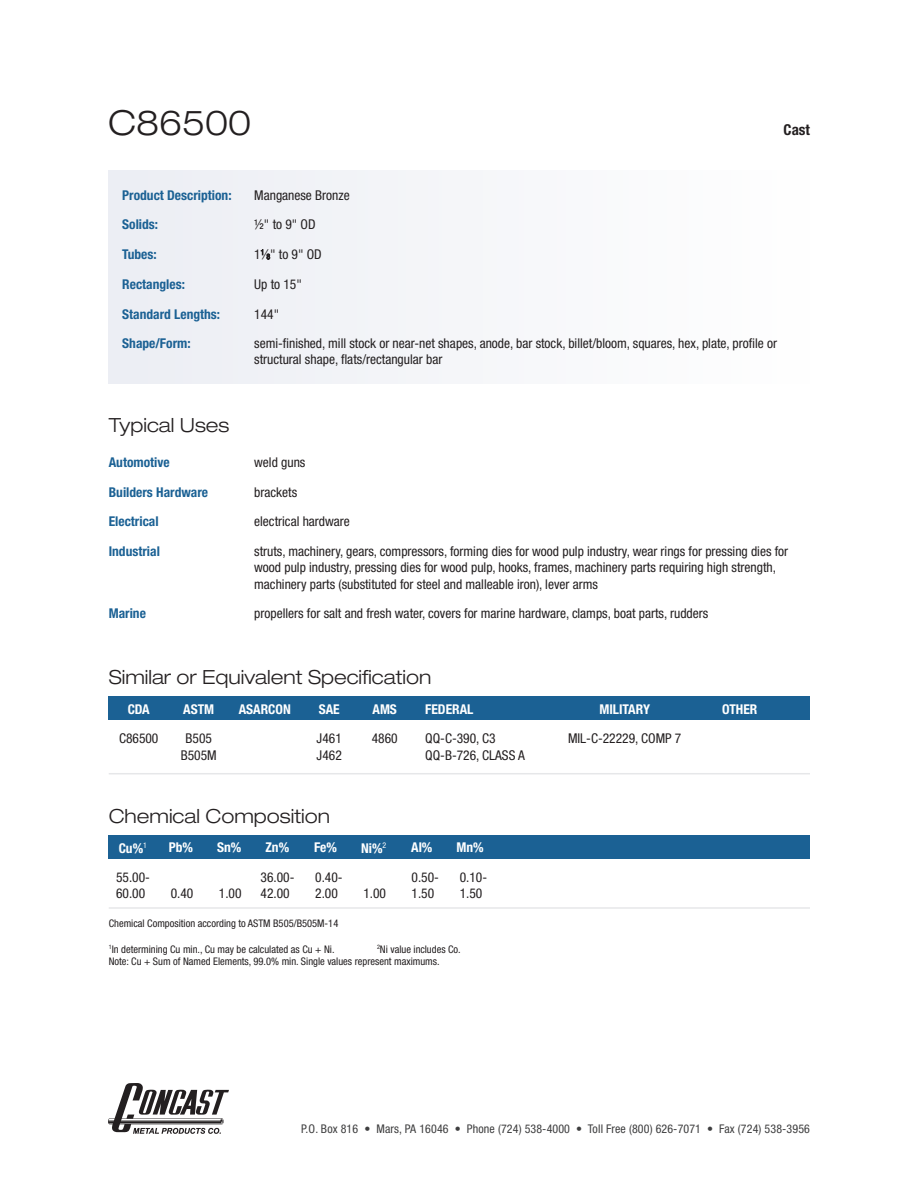
<style>
.page{position:relative;width:918px;height:1188px;background:#fff}
.page>*{position:absolute;margin:0;border:0;box-sizing:border-box;transform-origin:0 0}
.t1{font:300 expanded 34.5px "Helvetica Neue";color:#231f20}
.t2{font:300 expanded 19.5px "Helvetica Neue";color:#231f20}
.t3{font:700 condensed 15px "Helvetica Neue";color:#231f20}
.t4{font:condensed 13.5px/16.5px "Helvetica Neue";color:#231f20}
.t5{font:700 condensed 13.5px "Helvetica Neue";color:#1b6194}
.t6{font:700 condensed 13.5px "Helvetica Neue";color:#fff}
.t7{font:condensed 12px "Helvetica Neue";letter-spacing:.01em;color:#3e3e3f}
.t8{font:condensed 10.5px/12.6px "Helvetica Neue";color:#231f20}
.s1{font-size:7.35px}
</style>
<div class="page">
<svg style="left:108px;top:1083px;width:121px;height:51px"></svg>
<div style="left:109px;top:170px;width:701px;height:214px;background:#f5f6f9"></div>
<div style="left:109px;top:835px;width:701px;height:24px;background:#1b6194"></div>
<div style="left:109px;top:697px;width:701px;height:23px;background:#1b6194"></div>
<svg style="left:261px;top:249px;width:9px;height:10px"></svg>
<hr style="left:109px;top:773px;width:701px;height:1px;background:#e6e7e9">
<hr style="left:109px;top:907px;width:701px;height:2px;background:#e6e7e9">
<h1 class="t1" style="left:108px;top:102px;width:145px">C86500</h1>
<p class="t3" style="left:784px;top:120px;width:28px">Cast</p>
<p class="t5" style="left:122px;top:187px;width:111px">Product Description:</p>
<p class="t4" style="left:254px;top:187px;width:97px">Manganese Bronze</p>
<p class="t5" style="left:122px;top:217px;width:37px">Solids:</p>
<p class="t4" style="left:254px;top:216px;width:63px">½" to 9" OD</p>
<p class="t5" style="left:122px;top:246px;width:36px">Tubes:</p>
<p class="t4" style="left:254px;top:246px;width:69px">1<sup>1</sup>⁄<span class="s1">8</span>" to 9" OD</p>
<p class="t5" style="left:122px;top:276px;width:64px">Rectangles:</p>
<p class="t4" style="left:254px;top:276px;width:49px">Up to 15"</p>
<p class="t5" style="left:122px;top:306px;width:99px">Standard Lengths:</p>
<p class="t4" style="left:254px;top:305px;width:26px">144"</p>
<p class="t5" style="left:122px;top:335px;width:70px">Shape/Form:</p>
<p class="t4" style="left:254px;top:335px;width:524px">semi-finished, mill stock or near-net shapes, anode, bar stock, billet/bloom, squares, hex, plate, profile or structural shape, flats/rectangular bar</p>
<h2 class="t2" style="left:109px;top:413px;width:122px">Typical Uses</h2>
<p class="t5" style="left:109px;top:454px;width:62px">Automotive</p>
<p class="t4" style="left:254px;top:454px;width:53px">weld guns</p>
<p class="t5" style="left:109px;top:484px;width:101px">Builders Hardware</p>
<p class="t4" style="left:254px;top:484px;width:44px">brackets</p>
<p class="t5" style="left:109px;top:514px;width:51px">Electrical</p>
<p class="t4" style="left:254px;top:513px;width:97px">electrical hardware</p>
<p class="t5" style="left:109px;top:543px;width:53px">Industrial</p>
<p class="t4" style="left:254px;top:543px;width:536px">struts, machinery, gears, compressors, forming dies for wood pulp industry, wear rings for pressing dies for wood pulp industry, pressing dies for wood pulp, hooks, frames, machinery parts requiring high strength, machinery parts (substituted for steel and malleable iron), lever arms</p>
<p class="t5" style="left:109px;top:605px;width:39px">Marine</p>
<p class="t4" style="left:254px;top:605px;width:456px">propellers for salt and fresh water, covers for marine hardware, clamps, boat parts, rudders</p>
<h2 class="t2" style="left:109px;top:665px;width:324px">Similar or Equivalent Specification</h2>
<p class="t6" style="left:128px;top:701px;width:24px">CDA</p>
<p class="t6" style="left:183px;top:701px;width:32px">ASTM</p>
<p class="t6" style="left:239px;top:701px;width:54px">ASARCON</p>
<p class="t6" style="left:319px;top:701px;width:23px">SAE</p>
<p class="t6" style="left:372px;top:701px;width:26px">AMS</p>
<p class="t6" style="left:425px;top:701px;width:50px">FEDERAL</p>
<p class="t6" style="left:599px;top:701px;width:52px">MILITARY</p>
<p class="t6" style="left:722px;top:701px;width:37px">OTHER</p>
<p class="t4" style="left:119px;top:730px;width:41px">C86500</p>
<p class="t4" style="left:186px;top:730px;width:28px">B505</p>
<p class="t4" style="left:317px;top:730px;width:27px">J461</p>
<p class="t4" style="left:372px;top:730px;width:27px">4860</p>
<p class="t4" style="left:425px;top:730px;width:72px">QQ-C-390, C3</p>
<p class="t4" style="left:568px;top:730px;width:115px">MIL-C-22229, COMP 7</p>
<p class="t4" style="left:181px;top:746px;width:37px">B505M</p>
<p class="t4" style="left:317px;top:746px;width:27px">J462</p>
<p class="t4" style="left:425px;top:746px;width:101px">QQ-B-726, CLASS A</p>
<h2 class="t2" style="left:109px;top:804px;width:223px">Chemical Composition</h2>
<p class="t6" style="left:119px;top:840px;width:30px">Cu%<sup>1</sup></p>
<p class="t6" style="left:169px;top:840px;width:26px">Pb%</p>
<p class="t6" style="left:217px;top:840px;width:26px">Sn%</p>
<p class="t6" style="left:265px;top:840px;width:25px">Zn%</p>
<p class="t6" style="left:314px;top:840px;width:24px">Fe%</p>
<p class="t6" style="left:361px;top:840px;width:27px">Ni%<sup>2</sup></p>
<p class="t6" style="left:411px;top:840px;width:23px">Al%</p>
<p class="t6" style="left:456px;top:840px;width:29px">Mn%</p>
<p class="t4" style="left:116px;top:868px;width:35px">55.00-<br>60.00</p>
<p class="t4" style="left:261px;top:868px;width:35px">36.00-<br>42.00</p>
<p class="t4" style="left:315px;top:868px;width:29px">0.40-<br>2.00</p>
<p class="t4" style="left:412px;top:868px;width:29px">0.50-<br>1.50</p>
<p class="t4" style="left:460px;top:868px;width:29px">0.10-<br>1.50</p>
<p class="t4" style="left:171px;top:885px;width:24px">0.40</p>
<p class="t4" style="left:219px;top:885px;width:24px">1.00</p>
<p class="t4" style="left:363px;top:885px;width:24px">1.00</p>
<p class="t8" style="left:109px;top:917px;width:231px">Chemical Composition according to ASTM B505/B505M-14</p>
<p class="t8" style="left:109px;top:942px;width:227px"><sup>1</sup>In determining Cu min., Cu may be calculated as Cu + Ni.</p>
<p class="t8" style="left:109px;top:942px;width:354px;text-indent:268px"><sup>2</sup>Ni value includes Co.<br>Note: Cu + Sum of Named Elements, 99.0% min. Single values represent maximums.</p>
<p class="t7" style="left:301px;top:1122px;width:510px">P.O. Box 816 • Mars, PA 16046 • Phone (724) 538-4000 • Toll Free (800) 626-7071 • Fax (724) 538-3956</p>
</div>
